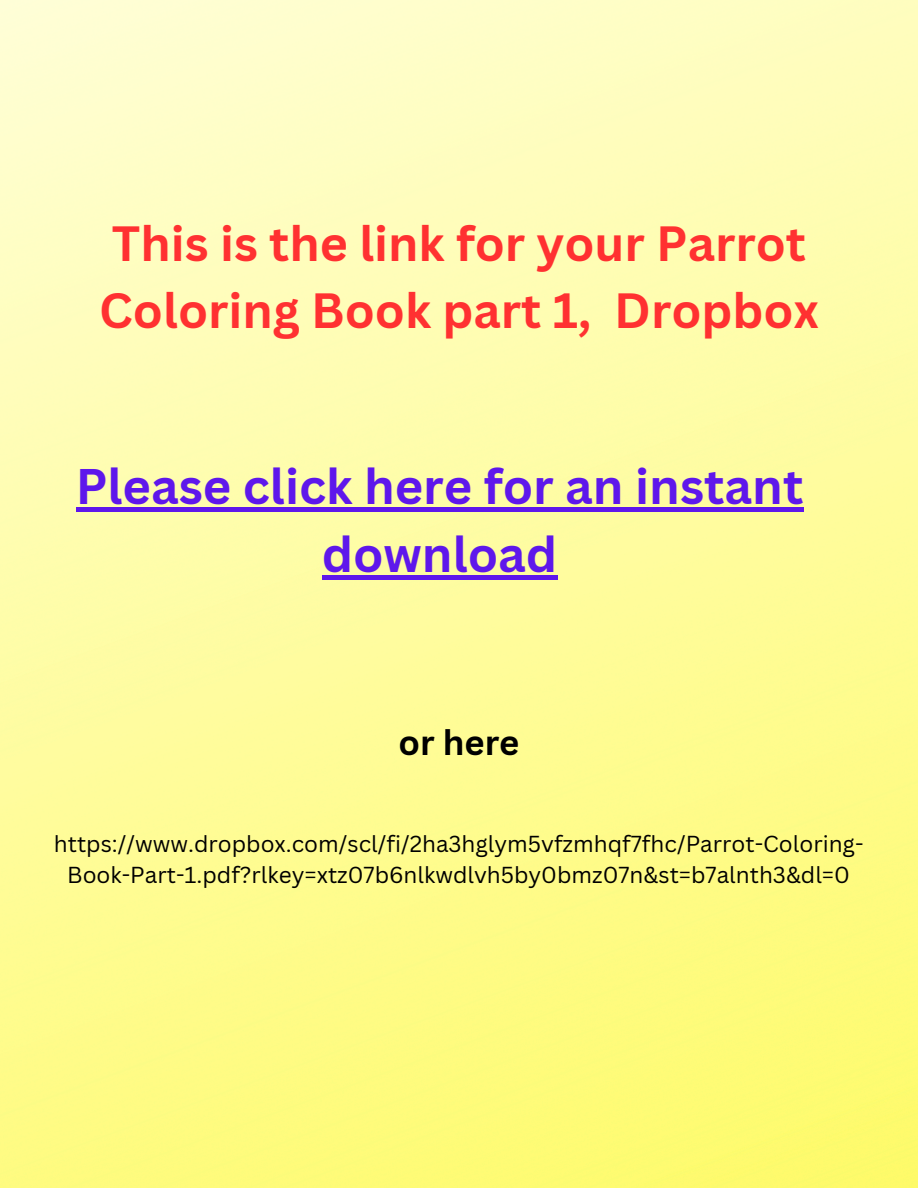
<style>
.page{position:relative;width:918px;height:1188px;background:#fff}
.page>*{position:absolute;margin:0;border:0;box-sizing:border-box;transform-origin:0 0}
.t1{font:700 48.75px/67.5px "Canva Sans";color:#5e17eb;text-align:center}
.t2{font:700 48.15px/66.3px "Canva Sans";color:#ff3131}
.t3{font:700 34.5px "Canva Sans";color:#000}
.t4{font:22.5px/31.5px "Canva Sans";color:#000;text-align:center}
</style>
<div class="page">
<img style="left:0;top:0;width:918px;height:1188px">
<div style="left:76px;top:507px;width:727px;height:5px;background:#5e17eb"></div>
<hr style="left:322px;top:575px;width:235px;height:4px;background:#5e17eb">
<h1 class="t2" style="left:99px;top:209px;width:721px">This is the link for your Parrot<br>Coloring Book part 1, Dropbox</h1>
<h1 class="t1" style="left:76px;top:451px;width:729px">Please click here for an instant download</h1>
<h2 class="t3" style="left:398px;top:718px;width:122px">or here</h2>
<p class="t4" style="left:54px;top:827px;width:811px">https://www.dropbox.com/scl/fi/2ha3hglym5vfzmhqf7fhc/Parrot-Coloring-<br>Book-Part-1.pdf?rlkey=xtz07b6nlkwdlvh5by0bmz07n&amp;st=b7alnth3&amp;dl=0</p>
</div>
